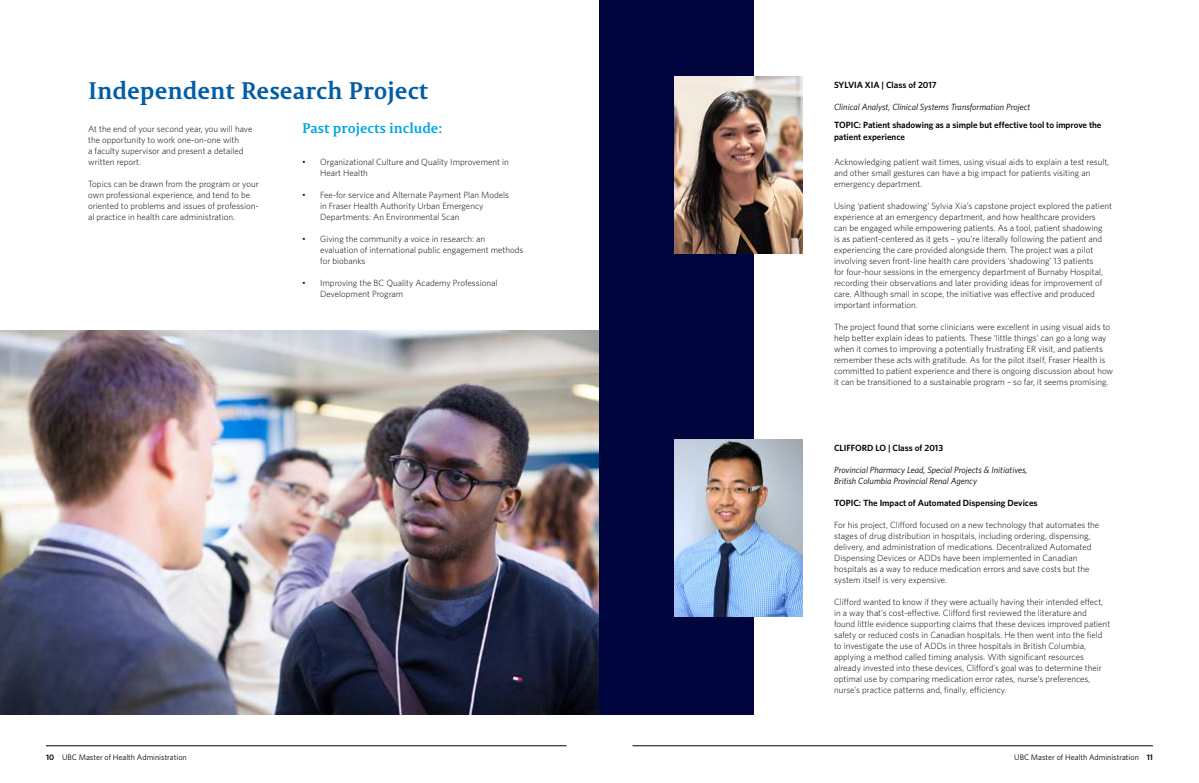
<style>
.page{position:relative;width:1199px;height:783px;background:#fff}
.page>*{position:absolute;margin:0;border:0;box-sizing:border-box;transform-origin:0 0}
.t1{font:700 24px "Permian Serif Typeface";color:#005da6}
.t2{font:700 14px "Permian Serif Typeface";color:#00a8e1}
.t3{font:300 9px/11px "Whitney";color:#000}
.t4{font:600 9px/12px "Whitney";color:#000}
.t5{font:italic 9px/11px "Whitney";color:#000}
.t6{font:8px "Whitney";color:#000}
.s1{font-weight:600}
</style>
<div class="page">
<img style="left:0;top:330px;width:599px;height:385px">
<div style="left:599px;top:0;width:154px;height:715px;background:#00053e"></div>
<img style="left:674px;top:77px;width:129px;height:177px">
<img style="left:674px;top:439px;width:129px;height:177px">
<hr style="left:46px;top:746px;width:520px;height:1px;background:#000">
<hr style="left:632px;top:746px;width:521px;height:1px;background:#000">
<h1 class="t1" style="left:88px;top:70px;width:342px">Independent Research Project</h1>
<p class="t3" style="left:88px;top:123px;width:166px">At the end of your second year, you will have the opportunity to work one-on-one with<br>a faculty supervisor and present a detailed written report.</p>
<p class="t3" style="left:88px;top:178px;width:172px">Topics can be drawn from the program or your own professional experience, and tend to be oriented to problems and issues of profession&shy;al practice in health care administration.</p>
<h2 class="t2" style="left:302px;top:116px;width:142px">Past projects include:</h2>
<p class="t3" style="left:320px;top:156px;width:190px;text-indent:-18px">• Organizational Culture and Quality Improvement in<br>Heart Health</p>
<p class="t3" style="left:320px;top:189px;width:191px;text-indent:-18px">• Fee-for service and Alternate Payment Plan Models in Fraser Health Authority Urban Emergency<br>Departments: An Environmental Scan</p>
<p class="t3" style="left:320px;top:233px;width:205px;text-indent:-18px">• Giving the community a voice in research: an evaluation of international public engagement methods for biobanks</p>
<p class="t3" style="left:320px;top:277px;width:179px;text-indent:-18px">• Improving the BC Quality Academy Professional<br>Development Program</p>
<p class="t4" style="left:834px;top:79px;width:104px">SYLVIA XIA | Class of 2017</p>
<p class="t5" style="left:834px;top:101px;width:198px">Clinical Analyst, Clinical Systems Transformation Project</p>
<p class="t4" style="left:834px;top:119px;width:269px">TOPIC: Patient shadowing as a simple but effective tool to improve the patient experience</p>
<p class="t3" style="left:834px;top:156px;width:277px">Acknowledging patient wait times, using visual aids to explain a test result, and other small gestures can have a big impact for patients visiting an emergency department.</p>
<p class="t3" style="left:834px;top:200px;width:279px">Using ‘patient shadowing’ Sylvia Xia’s capstone project explored the patient experience at an emergency department, and how healthcare providers<br>can be engaged while empowering patients. As a tool, patient shadowing<br>is as patient-centered as it gets – you’re literally following the patient and experiencing the care provided alongside them. The project was a pilot involving seven front-line health care providers ‘shadowing’ 13 patients<br>for four-hour sessions in the emergency department of Burnaby Hospital, recording their observations and later providing ideas for improvement of care. Although small in scope, the initiative was effective and produced important information.</p>
<p class="t3" style="left:834px;top:321px;width:281px">The project found that some clinicians were excellent in using visual aids to help better explain ideas to patients. These ‘little things’ can go a long way when it comes to improving a potentially frustrating ER visit, and patients remember these acts with gratitude. As for the pilot itself, Fraser Health is committed to patient experience and there is ongoing discussion about how it can be transitioned to a sustainable program – so far, it seems promising.</p>
<p class="t4" style="left:834px;top:442px;width:111px">CLIFFORD LO | Class of 2013</p>
<p class="t5" style="left:834px;top:464px;width:195px">Provincial Pharmacy Lead, Special Projects &amp; Initiatives,<br>British Columbia Provincial Renal Agency</p>
<p class="t4" style="left:834px;top:497px;width:205px">TOPIC: The Impact of Automated Dispensing Devices</p>
<p class="t3" style="left:834px;top:519px;width:267px">For his project, Clifford focused on a new technology that automates the stages of drug distribution in hospitals, including ordering, dispensing, delivery, and administration of medications. Decentralized Automated Dispensing Devices or ADDs have been implemented in Canadian hospitals as a way to reduce medication errors and save costs but the system itself is very expensive.</p>
<p class="t3" style="left:834px;top:596px;width:278px">Clifford wanted to know if they were actually having their intended effect, in a way that’s cost-effective. Clifford first reviewed the literature and found little evidence supporting claims that these devices improved patient safety or reduced costs in Canadian hospitals. He then went into the field to investigate the use of ADDs in three hospitals in British Columbia, applying a method called timing analysis. With significant resources already invested into these devices, Clifford’s goal was to determine their optimal use by comparing medication error rates, nurse’s preferences, nurse’s practice patterns and, finally, efficiency.</p>
<p class="t6" style="left:46px;top:752px;width:142px"><span class="s1">10</span> UBC Master of Health Administration</p>
<p class="t6" style="left:1014px;top:752px;width:140px">UBC Master of Health Administration <span class="s1">11</span></p>
</div>
